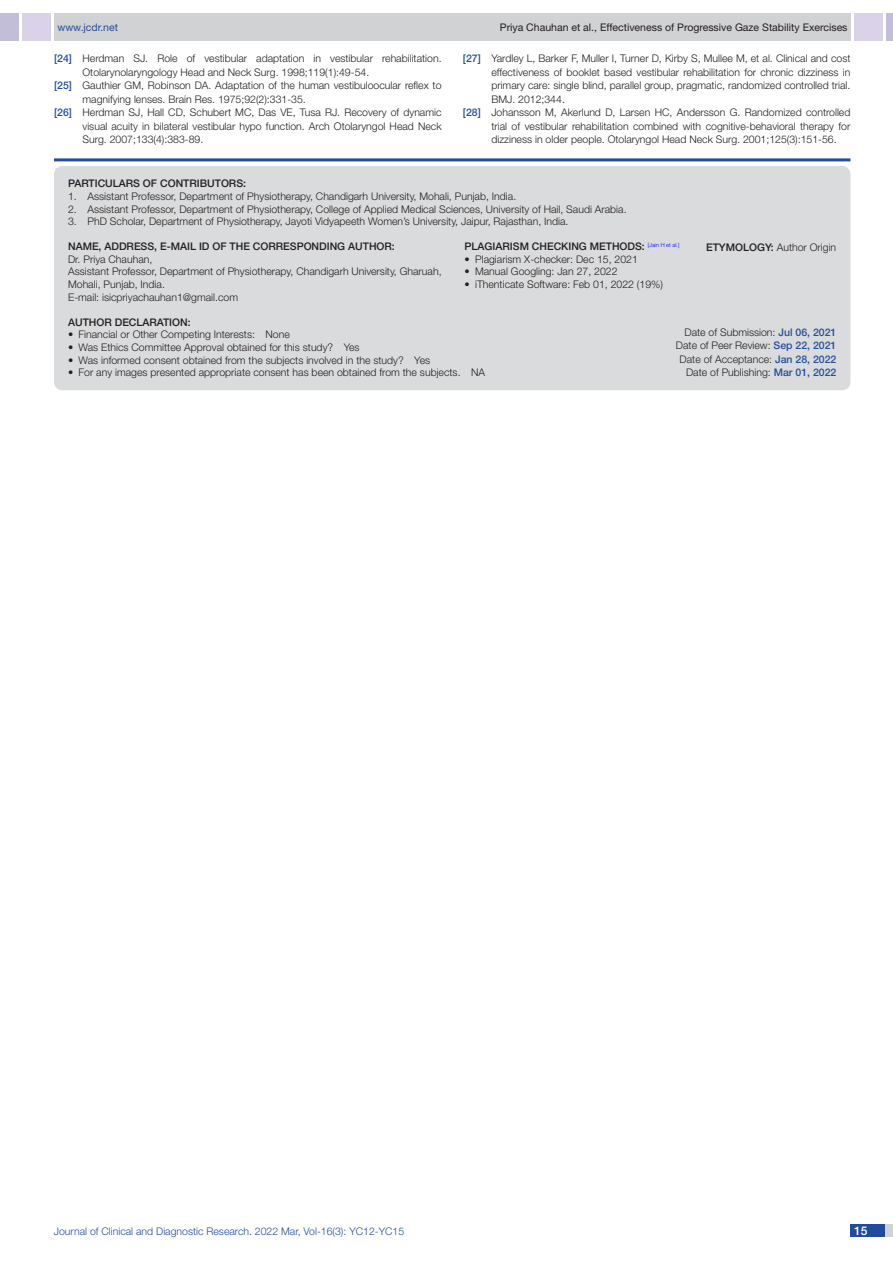
<style>
.page{position:relative;width:893px;height:1263px;background:#fff}
.page>*{position:absolute;margin:0;border:0;box-sizing:border-box;transform-origin:0 0}
.t1{font:500 12px "Helvetica Neue";color:#fff}
.Partic_Contri_Txt{font:300 10.5px/12.6px "Helvetica Neue";color:#231f20}
.Partic_Contri_Head{font:500 10.5px "Helvetica Neue";color:#231f20}
.tb_txt{font:300 10.5px "Helvetica Neue";color:#231f20}
.t2{font:10.5px "Helvetica Neue";color:#231f20}
.t3{font:300 10.5px "Helvetica Neue";color:#244e9b}
.Partic_Contri_Head-2{font:300 10.5px "Helvetica Neue";color:#231f20}
.t4{font:10.5px "Helvetica Neue";color:#244e9b}
.s1{font-weight:500;color:#244e9b}
.s2{font-weight:500}
</style>
<div class="page">
<div style="left:54px;top:13px;width:796px;height:28px;background:#d1d2d4"></div>
<div style="left:0;top:13px;width:19px;height:28px;background:#c2bed7"></div>
<div style="left:22px;top:13px;width:29px;height:28px;background:#d9d2e8"></div>
<div style="left:886px;top:13px;width:7px;height:28px;background:#c2bed7"></div>
<div style="left:854px;top:13px;width:29px;height:28px;background:#d9d2e8"></div>
<div style="left:850px;top:1224px;width:43px;height:13px;background:#d1d2d4"></div>
<div style="left:850px;top:1224px;width:35px;height:13px;background:#214c99"></div>
<hr style="left:54px;top:158px;width:796px;height:3px;background:#244e9b">
<div style="left:54px;top:166px;width:796px;height:224px;background:#dadbdc;border-radius:9px"></div>
<p class="t4" style="left:57px;top:21px;width:62px">www.jcdr.net</p>
<p class="t2" style="left:500px;top:21px;width:349px">Priya Chauhan et al., Effectiveness of Progressive Gaze Stability Exercises</p>
<p class="Partic_Contri_Txt" style="left:54px;top:52px;width:389px"><span class="s1">[24]</span> Herdman SJ. Role of vestibular adaptation in vestibular rehabilitation.</p>
<p class="Partic_Contri_Txt" style="left:82px;top:66px;width:288px">Otolarynolaryngology Head and Neck Surg. 1998;119(1):49-54.</p>
<p class="Partic_Contri_Txt" style="left:54px;top:79px;width:389px"><span class="s1">[25]</span> Gauthier GM, Robinson DA. Adaptation of the human vestibuloocular reflex to</p>
<p class="Partic_Contri_Txt" style="left:82px;top:93px;width:225px">magnifying lenses. Brain Res. 1975;92(2):331-35.</p>
<p class="Partic_Contri_Txt" style="left:54px;top:106px;width:389px"><span class="s1">[26]</span> Herdman SJ, Hall CD, Schubert MC, Das VE, Tusa RJ. Recovery of dynamic</p>
<p class="Partic_Contri_Txt" style="left:82px;top:120px;width:361px">visual acuity in bilateral vestibular hypo function. Arch Otolaryngol Head Neck</p>
<p class="Partic_Contri_Txt" style="left:82px;top:133px;width:122px">Surg. 2007;133(4):383-89.</p>
<p class="Partic_Contri_Txt" style="left:463px;top:52px;width:389px"><span class="s1">[27]</span> Yardley L, Barker F, Muller I, Turner D, Kirby S, Mullee M, et al. Clinical and cost</p>
<p class="Partic_Contri_Txt" style="left:491px;top:66px;width:361px">effectiveness of booklet based vestibular rehabilitation for chronic dizziness in</p>
<p class="Partic_Contri_Txt" style="left:491px;top:79px;width:361px">primary care: single blind, parallel group, pragmatic, randomized controlled trial.</p>
<p class="Partic_Contri_Txt" style="left:491px;top:93px;width:75px">BMJ. 2012;344.</p>
<p class="Partic_Contri_Txt" style="left:463px;top:106px;width:389px"><span class="s1">[28]</span> Johansson M, Akerlund D, Larsen HC, Andersson G. Randomized controlled</p>
<p class="Partic_Contri_Txt" style="left:491px;top:120px;width:361px">trial of vestibular rehabilitation combined with cognitive-behavioral therapy for</p>
<p class="Partic_Contri_Txt" style="left:491px;top:133px;width:347px">dizziness in older people. Otolaryngol Head Neck Surg. 2001;125(3):151-56.</p>
<p class="Partic_Contri_Head" style="left:68px;top:177px;width:179px">PARTICULARS OF CONTRI BUTORS:</p>
<p class="Partic_Contri_Txt" style="left:68px;top:190px;width:450px">1. Assistant Professor, Department of Physiotherapy, Chandigarh University, Mohali, Punjab, India.</p>
<p class="Partic_Contri_Txt" style="left:68px;top:202px;width:560px">2. Assistant Professor, Department of Physiotherapy, College of Applied Medical Sciences, University of Hail, Saudi Arabia.</p>
<p class="Partic_Contri_Txt" style="left:68px;top:215px;width:502px">3. PhD Scholar, Department of Physiotherapy, Jayoti Vidyapeeth Women’s University, Jaipur, Rajasthan, India.</p>
<p class="Partic_Contri_Head" style="left:465px;top:240px;width:34px">PLAGIARI</p>
<p class="Partic_Contri_Head" style="left:513px;top:240px;width:168px">SM CHECKING METHODS: <sup>[Jain</sup> <sup>H</sup> <sup>et</sup> <sup>al.]</sup></p>
<p class="tb_txt" style="left:465px;top:253px;width:175px">• Plagiarism X-checker: Dec 15, 2021</p>
<p class="tb_txt" style="left:465px;top:265px;width:154px">• Manual Googling: Jan 27, 2022</p>
<p class="tb_txt" style="left:465px;top:278px;width:200px">• iThenticate Software: Feb 01, 2022 (19%)</p>
<p class="Partic_Contri_Head" style="left:68px;top:240px;width:201px">NAME, ADDRESS, E-MAI L ID OF THE CORR</p>
<p class="Partic_Contri_Head" style="left:283px;top:240px;width:95px">ESPON DING AUTHOR</p>
<p class="Partic_Contri_Head" style="left:392px;top:240px;width:4px">:</p>
<p class="Partic_Contri_Head-2" style="left:706px;top:241px;width:132px"><span class="s2">ETYMOLOGY:</span> Author Origin</p>
<p class="Partic_Contri_Txt" style="left:68px;top:253px;width:86px">Dr. Priya Chauhan,</p>
<p class="Partic_Contri_Txt" style="left:68px;top:265px;width:375px">Assistant Professor, Department of Physiotherapy, Chandigarh University, Gharuah,<br>Mohali, Punjab, India.</p>
<p class="Partic_Contri_Txt" style="left:68px;top:290px;width:172px">E-mail: isicpriyachauhan1@gmail.com</p>
<p class="Partic_Contri_Txt" style="left:684px;top:325px;width:153px">Date of Submission: <span class="s1">JUL 06, 2021</span></p>
<p class="Partic_Contri_Txt" style="left:676px;top:339px;width:162px">Date of Peer Review: <span class="s1">SEP 22, 2021</span></p>
<p class="Partic_Contri_Txt" style="left:680px;top:352px;width:158px">Date of Acceptance: <span class="s1">JAN 28, 2022</span></p>
<p class="Partic_Contri_Txt" style="left:686px;top:366px;width:152px">Date of Publishing: <span class="s1">MAR 01, 2022</span></p>
<p class="Partic_Contri_Head" style="left:68px;top:316px;width:55px">AUTHOR DECL</p>
<p class="Partic_Contri_Head" style="left:143px;top:316px;width:50px">ARATION:</p>
<p class="Partic_Contri_Txt" style="left:68px;top:328px;width:223px">• Financial or Other Competing Interests: None</p>
<p class="Partic_Contri_Txt" style="left:68px;top:341px;width:293px">• Was Ethics Committee Approval obtained for this study? Yes</p>
<p class="Partic_Contri_Txt" style="left:68px;top:353px;width:364px">• Was informed consent obtained from the subjects involved in the study? Yes</p>
<p class="Partic_Contri_Txt" style="left:68px;top:366px;width:418px">• For any images presented appropriate consent has been obtained from the subjects. NA</p>
<p class="t3" style="left:54px;top:1225px;width:352px">Journal of Clinical and Diagnostic Research. 2022 Mar, Vol-16(3): YC12-YC15</p>
<p class="t1" style="left:854px;top:1223px;width:15px">15</p>
</div>
